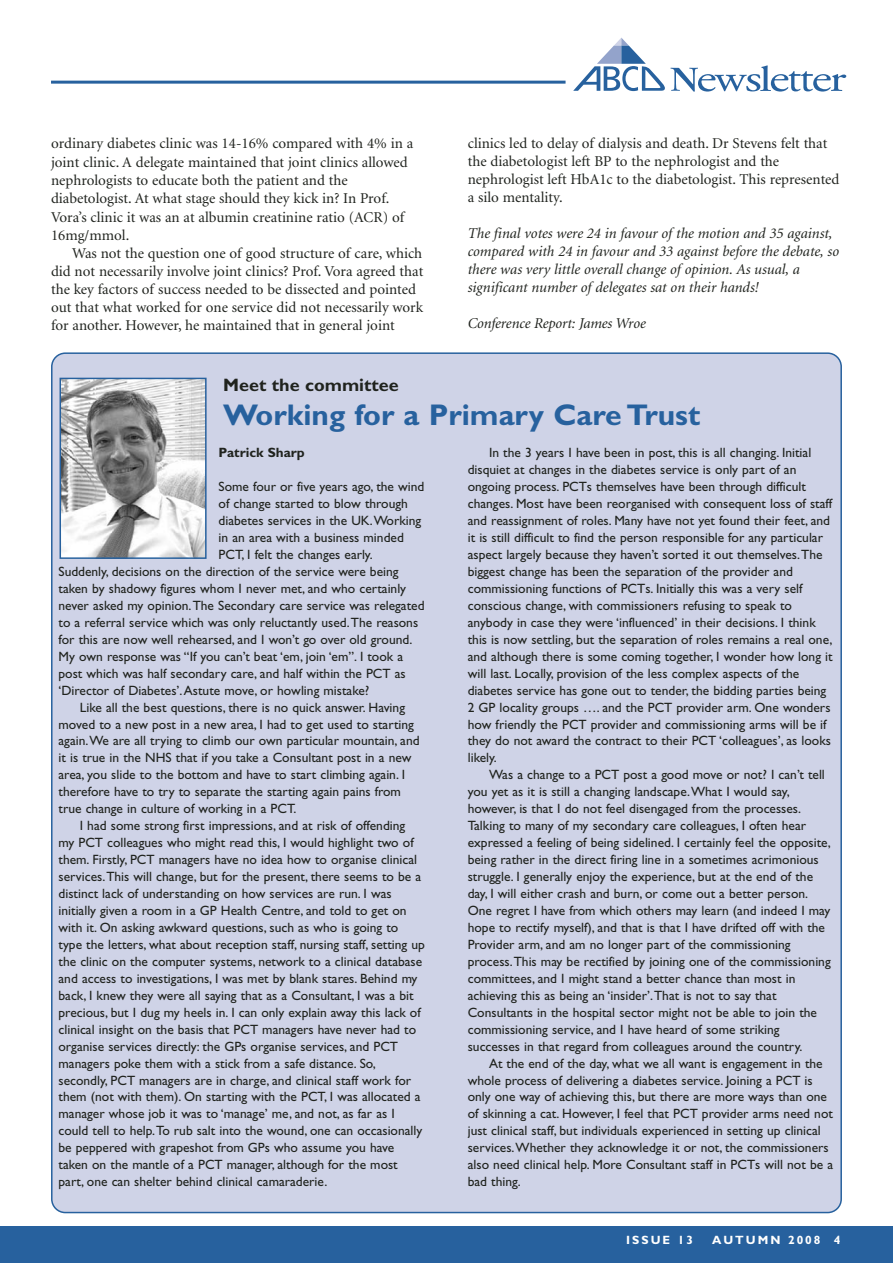
<style>
.page{position:relative;width:893px;height:1263px;background:#fff}
.page>*{position:absolute;margin:0;border:0;box-sizing:border-box;transform-origin:0 0}
.t1{font:700 30px "Gill Sans";color:#27619e}
.t2{font:700 18px "Gill Sans";color:#20231e}
.t3{font:15px/18px "Minion";color:#20231e}
.t4{font:italic 15px/18px "Minion";color:#20231e}
.t5{font:13.5px/17px "Gill Sans";color:#20231e}
.t6{font:700 13.5px "Gill Sans";color:#20231e}
.t7{font:700 12px "Gill Sans";letter-spacing:.165em;color:#fff}
</style>
<div class="page">
<hr style="left:51px;top:81px;width:515px;height:3px;background:#27619e">
<svg style="left:573px;top:38px;width:273px;height:54px"></svg>
<div style="left:0;top:1226px;width:893px;height:37px;background:#27619e"></div>
<div style="left:51px;top:352px;width:791px;height:861px;background:#cfd3e7"></div>
<img style="left:63px;top:381px;width:141px;height:175px">
<div style="left:60px;top:378px;width:147px;height:181px;border:2px solid #27619e"></div>
<p class="t3" style="left:51px;top:135px;width:364px;line-height:18.5px">ordinary diabetes clinic was 14-16% compared with 4% in a joint clinic. A delegate maintained that joint clinics allowed nephrologists to educate both the patient and the diabetologist. At what stage should they kick in? In Prof.<br>Vora’s clinic it was an at albumin creatinine ratio (ACR) of 16mg/mmol.</p>
<p class="t3" style="left:51px;top:246px;width:374px;text-indent:21px">Was not the question one of good structure of care, which did not necessarily involve joint clinics? Prof. Vora agreed that the key factors of success needed to be dissected and pointed out that what worked for one service did not necessarily work for another. However, he maintained that in general joint</p>
<p class="t3" style="left:468px;top:136px;width:373px">clinics led to delay of dialysis and death. Dr Stevens felt that the diabetologist left BP to the nephrologist and the nephrologist left HbA1c to the diabetologist. This represented a silo mentality.</p>
<p class="t4" style="left:468px;top:226px;width:373px">The final votes were 24 in favour of the motion and 35 against, compared with 24 in favour and 33 against before the debate, so there was very little overall change of opinion. As usual, a significant number of delegates sat on their hands!</p>
<p class="t4" style="left:468px;top:316px;width:180px">Conference Report: James Wroe</p>
<h2 class="t2" style="left:223px;top:379px;width:177px">Meet the committee</h2>
<h1 class="t1" style="left:223px;top:405px;width:478px">Working for a Primary Care Trust</h1>
<p class="t6" style="left:219px;top:448px;width:88px">Patrick Sharp</p>
<p class="t5" style="left:219px;top:480px;width:207px">Some four or five years ago, the wind</p>
<p class="t5" style="left:219px;top:497px;width:191px">of change started to blow through</p>
<p class="t5" style="left:219px;top:513px;width:204px">diabetes services in the UK.Working</p>
<p class="t5" style="left:219px;top:530px;width:187px">in an area with a business minded</p>
<p class="t5" style="left:219px;top:547px;width:156px">PCT, I felt the changes early.</p>
<p class="t5" style="left:59px;top:564px;width:342px">Suddenly, decisions on the direction of the service were being</p>
<p class="t5" style="left:59px;top:581px;width:349px">taken by shadowy figures whom I never met, and who certainly</p>
<p class="t5" style="left:59px;top:598px;width:368px">never asked my opinion.The Secondary care service was relegated</p>
<p class="t5" style="left:59px;top:615px;width:361px">to a referral service which was only reluctantly used.The reasons</p>
<p class="t5" style="left:59px;top:632px;width:355px">for this are now well rehearsed, and I won’t go over old ground.</p>
<p class="t5" style="left:59px;top:649px;width:346px">My own response was “If you can’t beat ‘em, join ‘em”. I took a</p>
<p class="t5" style="left:59px;top:666px;width:349px">post which was half secondary care, and half within the PCT as</p>
<p class="t5" style="left:59px;top:683px;width:312px">‘Director of Diabetes’.Astute move, or howling mistake?</p>
<p class="t5" style="left:80px;top:700px;width:327px">Like all the best questions, there is no quick answer. Having</p>
<p class="t5" style="left:59px;top:717px;width:357px">moved to a new post in a new area, I had to get used to starting</p>
<p class="t5" style="left:59px;top:734px;width:363px">again.We are all trying to climb our own particular mountain, and</p>
<p class="t5" style="left:59px;top:751px;width:354px">it is true in the NHS that if you take a Consultant post in a new</p>
<p class="t5" style="left:59px;top:768px;width:348px">area, you slide to the bottom and have to start climbing again. I</p>
<p class="t5" style="left:59px;top:785px;width:344px">therefore have to try to separate the starting again pains from</p>
<p class="t5" style="left:59px;top:802px;width:239px">true change in culture of working in a PCT.</p>
<p class="t5" style="left:80px;top:819px;width:327px">I had some strong first impressions, and at risk of offending</p>
<p class="t5" style="left:59px;top:836px;width:357px">my PCT colleagues who might read this, I would highlight two of</p>
<p class="t5" style="left:59px;top:852px;width:360px">them. Firstly, PCT managers have no idea how to organise clinical</p>
<p class="t5" style="left:59px;top:869px;width:364px">services.This will change, but for the present, there seems to be a</p>
<p class="t5" style="left:59px;top:886px;width:335px">distinct lack of understanding on how services are run. I was</p>
<p class="t5" style="left:59px;top:903px;width:350px">initially given a room in a GP Health Centre, and told to get on</p>
<p class="t5" style="left:59px;top:920px;width:341px">with it. On asking awkward questions, such as who is going to</p>
<p class="t5" style="left:59px;top:937px;width:368px">type the letters, what about reception staff, nursing staff, setting up</p>
<p class="t5" style="left:59px;top:954px;width:365px">the clinic on the computer systems, network to a clinical database</p>
<p class="t5" style="left:59px;top:971px;width:361px">and access to investigations, I was met by blank stares. Behind my</p>
<p class="t5" style="left:59px;top:988px;width:357px">back, I knew they were all saying that as a Consultant, I was a bit</p>
<p class="t5" style="left:59px;top:1005px;width:364px">precious, but I dug my heels in. I can only explain away this lack of</p>
<p class="t5" style="left:59px;top:1022px;width:359px">clinical insight on the basis that PCT managers have never had to</p>
<p class="t5" style="left:59px;top:1039px;width:341px">organise services directly: the GPs organise services, and PCT</p>
<p class="t5" style="left:59px;top:1056px;width:319px">managers poke them with a stick from a safe distance. So,</p>
<p class="t5" style="left:59px;top:1073px;width:354px">secondly, PCT managers are in charge, and clinical staff work for</p>
<p class="t5" style="left:59px;top:1090px;width:364px">them (not with them). On starting with the PCT, I was allocated a</p>
<p class="t5" style="left:59px;top:1107px;width:338px">manager whose job it was to ‘manage’ me, and not, as far as I</p>
<p class="t5" style="left:59px;top:1124px;width:365px">could tell to help.To rub salt into the wound, one can occasionally</p>
<p class="t5" style="left:59px;top:1141px;width:337px">be peppered with grapeshot from GPs who assume you have</p>
<p class="t5" style="left:59px;top:1158px;width:341px">taken on the mantle of a PCT manager, although for the most</p>
<p class="t5" style="left:59px;top:1175px;width:270px">part, one can shelter behind clinical camaraderie.</p>
<p class="t5" style="left:468px;top:446px;width:366px;text-indent:21px">In the 3 years I have been in post, this is all changing. Initial disquiet at changes in the diabetes service is only part of an ongoing process. PCTs themselves have been through difficult changes. Most have been reorganised with consequent loss of staff and reassignment of roles. Many have not yet found their feet, and it is still difficult to find the person responsible for any particular aspect largely because they haven’t sorted it out themselves.The biggest change has been the separation of the provider and commissioning functions of PCTs. Initially this was a very self conscious change, with commissioners refusing to speak to anybody in case they were ‘influenced’ in their decisions. I think this is now settling, but the separation of roles remains a real one, and although there is some coming together, I wonder how long it will last. Locally, provision of the less complex aspects of the diabetes service has gone out to tender, the bidding parties being 2 GP locality groups …. and the PCT provider arm. One wonders how friendly the PCT provider and commissioning arms will be if they do not award the contract to their PCT ‘colleagues’, as looks likely.</p>
<p class="t5" style="left:468px;top:768px;width:365px;text-indent:21px">Was a change to a PCT post a good move or not? I can’t tell you yet as it is still a changing landscape.What I would say, however, is that I do not feel disengaged from the processes.<br>Talking to many of my secondary care colleagues, I often hear expressed a feeling of being sidelined. I certainly feel the opposite, being rather in the direct firing line in a sometimes acrimonious struggle. I generally enjoy the experience, but at the end of the day, I will either crash and burn, or come out a better person.<br>One regret I have from which others may learn (and indeed I may hope to rectify myself), and that is that I have drifted off with the Provider arm, and am no longer part of the commissioning process.This may be rectified by joining one of the commissioning committees, and I might stand a better chance than most in achieving this as being an ‘insider’.That is not to say that Consultants in the hospital sector might not be able to join the commissioning service, and I have heard of some striking successes in that regard from colleagues around the country.</p>
<p class="t5" style="left:468px;top:1056px;width:367px;text-indent:21px">At the end of the day, what we all want is engagement in the whole process of delivering a diabetes service. Joining a PCT is only one way of achieving this, but there are more ways than one of skinning a cat. However, I feel that PCT provider arms need not just clinical staff, but individuals experienced in setting up clinical services.Whether they acknowledge it or not, the commissioners also need clinical help. More Consultant staff in PCTs will not be a bad thing.</p>
<p class="t7" style="left:626px;top:1236px;width:68px">ISSUE 13</p>
<p class="t7" style="left:712px;top:1236px;width:130px">AUTUMN 2008 4</p>
</div>
